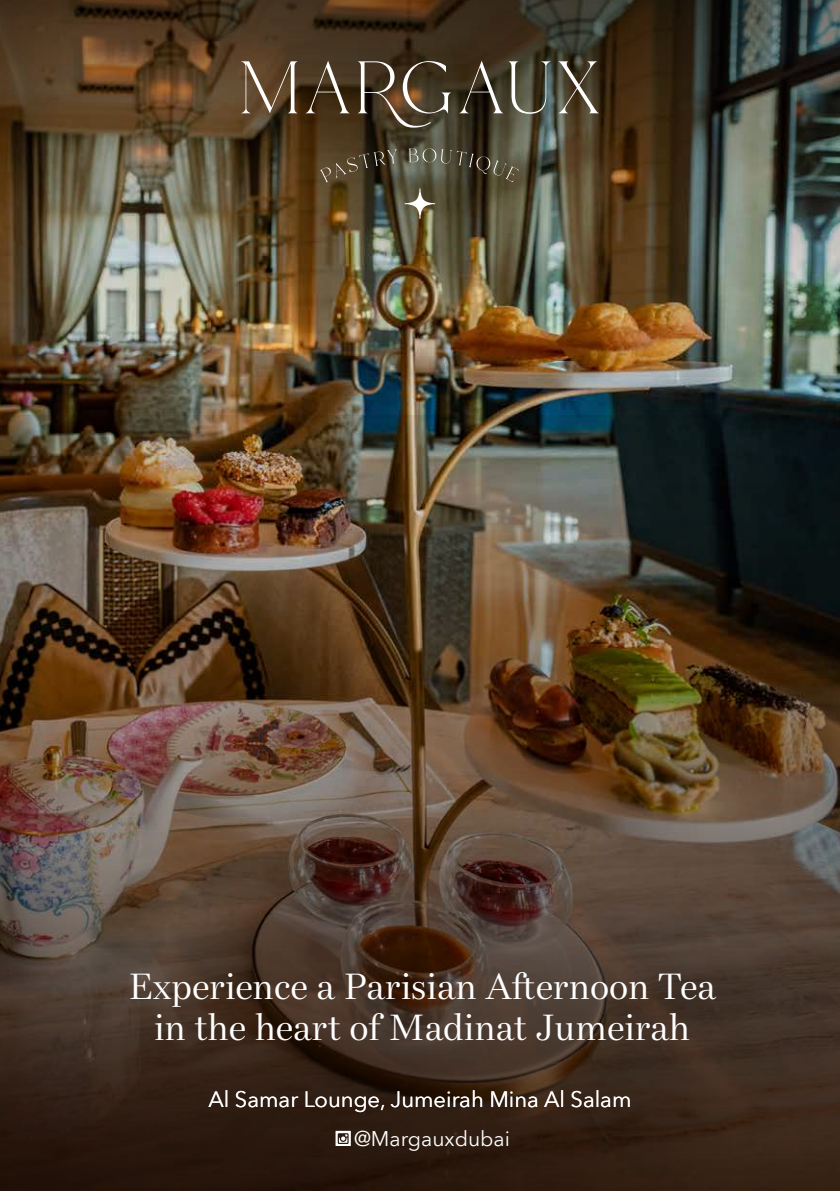
<style>
.page{position:relative;width:840px;height:1191px;background:#fff}
.page>*{position:absolute;margin:0;border:0;box-sizing:border-box;transform-origin:0 0}
.t1{font:36px/40.8px "Bressay Display Basic";color:#fff;text-align:center}
.t2{font:22px "Avenir Next World";color:#fff}
.t3{font:21px "Avenir Next World";color:#fff}
</style>
<div class="page">
<img style="left:0;top:376px;width:839px;height:39px">
<img style="left:0;top:415px;width:839px;height:776px">
<img style="left:0;top:0;width:839px;height:376px">
<svg style="left:320px;top:149px;width:77px;height:34px;background:#504430"></svg>
<svg style="left:408px;top:148px;width:110px;height:34px;background:#565342"></svg>
<svg style="left:404px;top:188px;width:31px;height:31px"></svg>
<svg style="left:241px;top:61px;width:56px;height:52px;background:#78634d"></svg>
<svg style="left:305px;top:61px;width:45px;height:52px;background:#564732"></svg>
<svg style="left:357px;top:61px;width:94px;height:67px;background:#5d503e"></svg>
<svg style="left:458px;top:61px;width:92px;height:53px;background:#534e3f"></svg>
<svg style="left:557px;top:61px;width:42px;height:52px;background:#645b4b"></svg>
<svg style="left:335px;top:1130px;width:15px;height:16px"></svg>
<p class="t1" style="left:128px;top:966px;width:588px">Experience a Parisian Afternoon Tea in the heart of Madinat Jumeirah</p>
<p class="t2" style="left:208px;top:1081px;width:424px">Al Samar Lounge, Jumeirah Mina Al Salam</p>
<p class="t3" style="left:354px;top:1121px;width:157px">@Margauxdubai</p>
</div>
